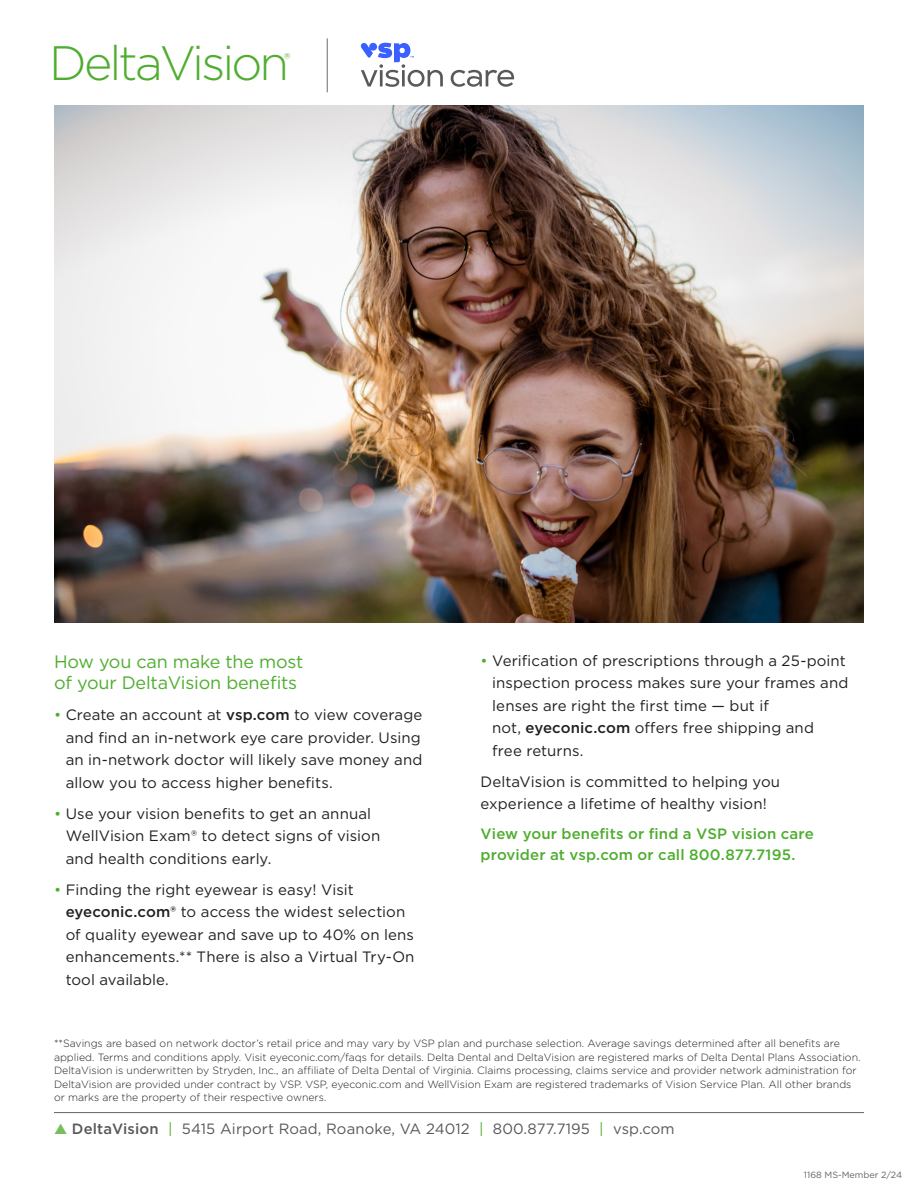
<style>
.page{position:relative;width:918px;height:1188px;background:#fff}
.page>*{position:absolute;margin:0;border:0;box-sizing:border-box;transform-origin:0 0}
.t1{font:300 48.3px "Gotham";letter-spacing:-.06em;color:#4fad2f}
.Subhead{font:18px/21px "Gotham";letter-spacing:-.01em;color:#4fad2f}
.t2{font:300 15.3px "Gotham";color:#4fad2f}
.Body_Copy{font:15px/22.5px "Gotham";letter-spacing:.005em;color:#231f20}
.Body_Copy-2{font:500 15px/21px "Gotham";letter-spacing:.01em;color:#4fad2f}
.t3{font:14.85px "Gotham";letter-spacing:.01em;color:#57585a}
.Body{font:300 10.5px/13.5px "Gotham";color:#231f20}
.Body-2{font:9px "Gotham";color:#636366}
.s1{color:#4fad2f}
.s2{font-weight:500}
.s3{color:#78be5b}
</style>
<div class="page">
<img style="left:54px;top:106px;width:810px;height:516px">
<hr style="left:54px;top:1112px;width:810px;height:1px;background:#636366">
<svg style="left:361px;top:43px;width:153px;height:44px"></svg>
<hr style="left:327px;top:38px;width:1px;height:54px;background:#6c6d70">
<p class="t1" style="left:49px;top:33px;width:241px">DeltaVision</p>
<p class="t2" style="left:284px;top:48px;width:8px">®</p>
<p class="Subhead" style="left:54px;top:651px;width:251px">How you can make the most of your DeltaVision benefits</p>
<p class="Body_Copy" style="left:66px;top:703px;width:358px;text-align:justify;text-indent:-12px"><span class="s1">•</span> Create an account at <span class="s2">vsp.com</span> to view coverage and find an in-network eye care provider. Using an in-network doctor will likely save money and allow you to access higher benefits.</p>
<p class="Body_Copy" style="left:66px;top:802px;width:316px;text-indent:-12px"><span class="s1">•</span> Use your vision benefits to get an annual<br>WellVision Exam® to detect signs of vision and health conditions early.</p>
<p class="Body_Copy" style="left:66px;top:878px;width:350px;text-indent:-12px"><span class="s1">•</span> Finding the right eyewear is easy! Visit <span class="s2">eyeconic.com®</span> to access the widest selection of quality eyewear and save up to 40% on lens enhancements.** There is also a Virtual Try-On tool available.</p>
<p class="Body_Copy" style="left:492px;top:649px;width:358px;text-indent:-12px"><span class="s1">•</span> Verification of prescriptions through a 25-point inspection process makes sure your frames and lenses are right the first time — but if<br>not, <span class="s2">eyeconic.com</span> offers free shipping and<br>free returns.</p>
<p class="Body_Copy" style="left:481px;top:770px;width:301px">DeltaVision is committed to helping you experience a lifetime of healthy vision!</p>
<p class="Body_Copy-2" style="left:481px;top:823px;width:335px">View your benefits or find a VSP vision care provider at vsp.com or call 800.877.7195.</p>
<p class="Body" style="left:54px;top:1037px;width:808px">**Savings are based on network doctor’s retail price and may vary by VSP plan and purchase selection. Average savings determined after all benefits are applied. Terms and conditions apply. Visit eyeconic.com/faqs for details. Delta Dental and DeltaVision are registered marks of Delta Dental Plans Association.<br>DeltaVision is underwritten by Stryden, Inc., an affiliate of Delta Dental of Virginia. Claims processing, claims service and provider network administration for DeltaVision are provided under contract by VSP. VSP, eyeconic.com and WellVision Exam are registered trademarks of Vision Service Plan. All other brands or marks are the property of their respective owners.</p>
<p class="t3" style="left:54px;top:1119px;width:622px"><span class="s3">▲</span> <span class="s2">DeltaVision</span> <span class="s1">|</span> 5415 Airport Road, Roanoke, VA 24012 <span class="s1">|</span> 800.877.7195 <span class="s1">|</span> vsp.com</p>
<p class="Body-2" style="left:804px;top:1169px;width:100px">1168 MS-Member 2/24</p>
</div>
